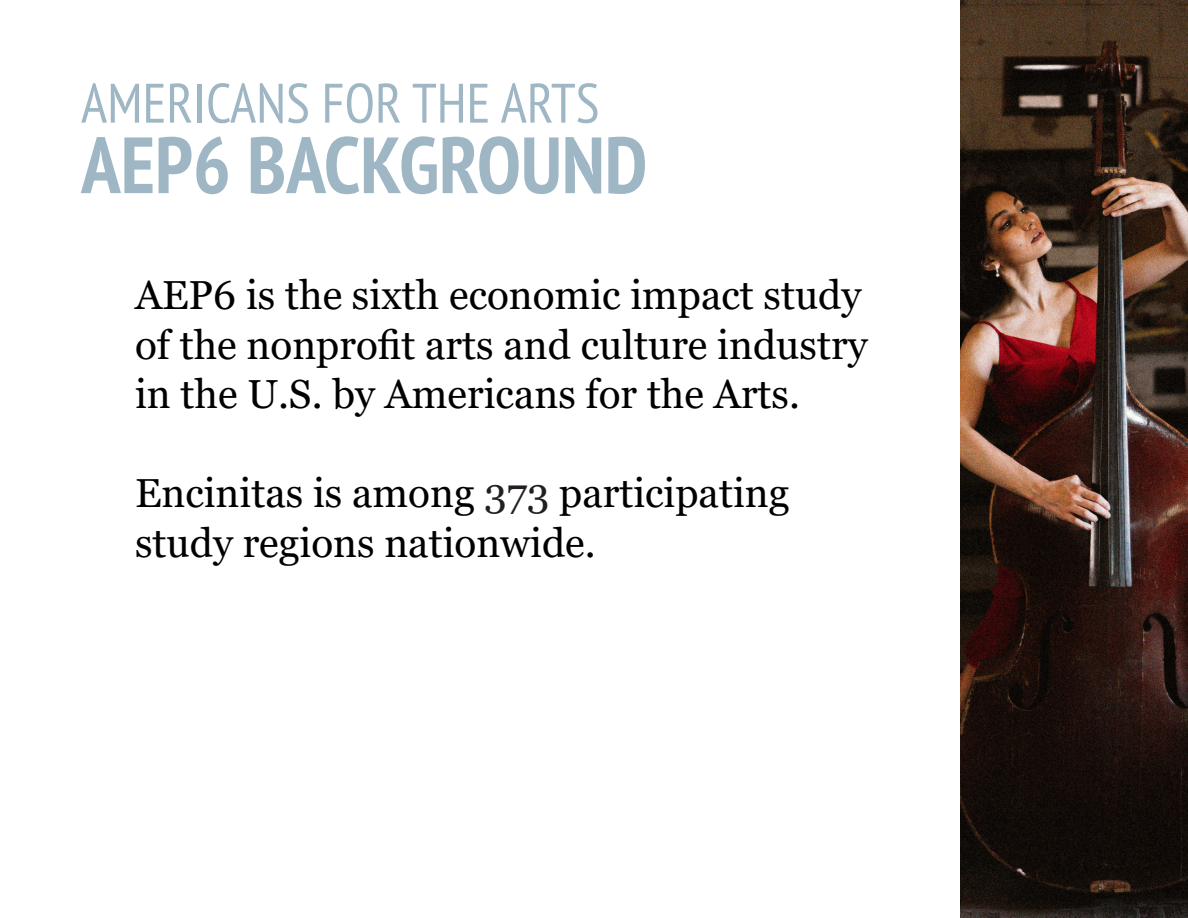
<style>
.page{position:relative;width:1188px;height:918px;background:#fff}
.page>*{position:absolute;margin:0;border:0;box-sizing:border-box;transform-origin:0 0}
.t1{font:700 condensed 79.5px "PT Sans";color:#9fb7c4}
.t2{font:condensed 55.5px "PT Sans";color:#9fb7c4}
.t3{font:40.5px/49.5px "Georgia";color:#000}
.s1{color:#231f20}
</style>
<div class="page">
<img style="left:960px;top:0;width:228px;height:918px">
<p class="t2" style="left:81px;top:68px;width:520px">AMERICANS FOR THE ARTS</p>
<p class="t1" style="left:81px;top:113px;width:568px">AEP6 BACKGROUND</p>
<p class="t3" style="left:135px;top:271px;width:734px">AEP6 is the sixth economic impact study of the nonprofit arts and culture industry in the U.S. by Americans for the Arts.</p>
<p class="t3" style="left:135px;top:469px;width:656px">Encinitas is among <span class="s1">373</span> participating study regions nationwide.</p>
</div>
